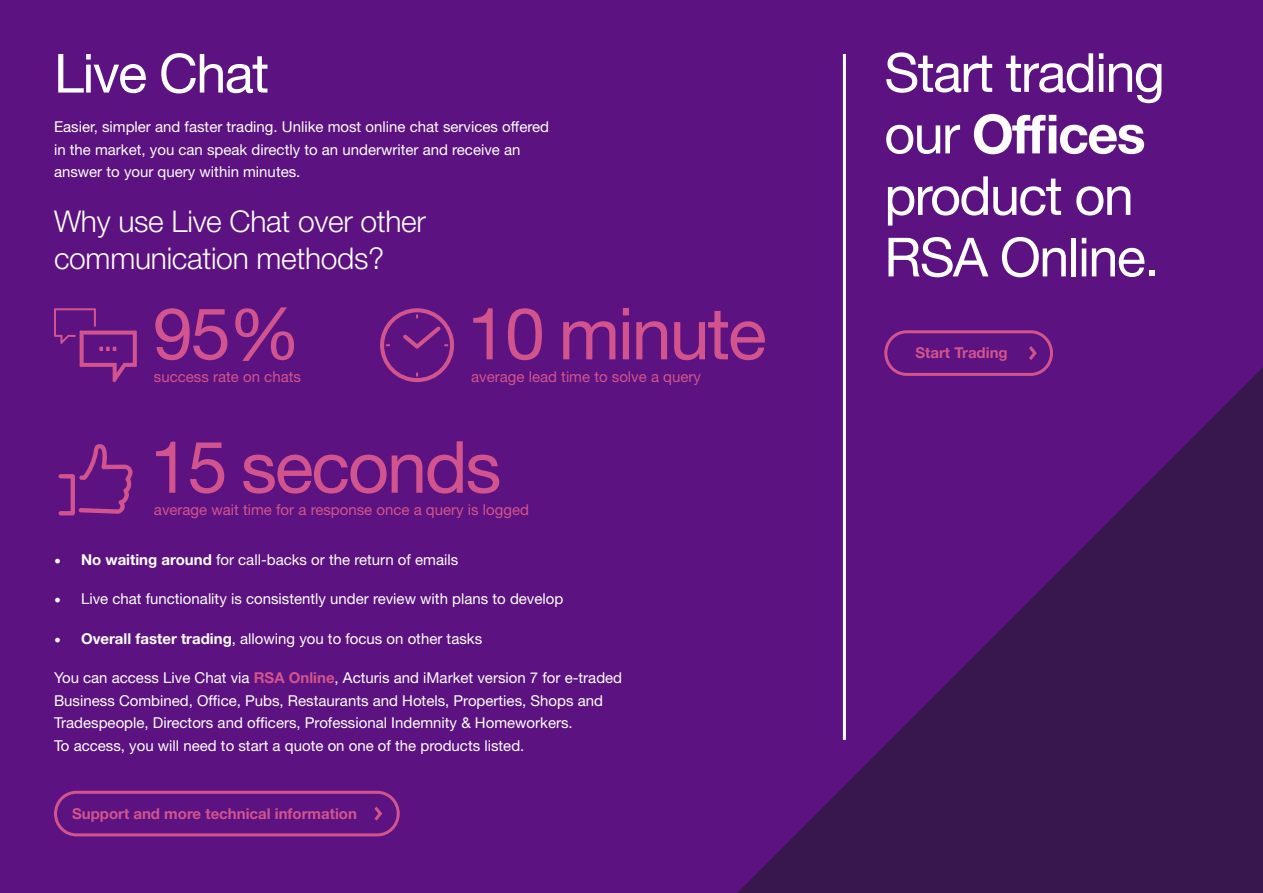
<style>
.page{position:relative;width:1263px;height:893px;background:#5c1280}
.page>*{position:absolute;margin:0;border:0;box-sizing:border-box;transform-origin:0 0}
.t1{font:72px/133.4px "Helvetica Neue LT Pro";letter-spacing:-.03em;color:#d2548e}
.t2{font:54px/61.5px "Helvetica Neue LT Pro";letter-spacing:-.03em;color:#fff}
.t3{font:300 30px/37.5px "Helvetica Neue LT Pro";letter-spacing:-.01em;color:#fff}
.t4{font:15px/22.5px "Helvetica Neue LT Pro";color:#fff}
.t5{font:15px "Helvetica Neue LT Pro";color:#d2548e}
.t6{font:700 15px "Helvetica Neue LT Pro";color:#d2548e}
.s1{font-family:"Minion Pro";font-size:18px}
.s2{font-weight:700}
.s3{font-weight:700;color:#d2548e}
</style>
<div class="page">
<div style="left:884px;top:330px;width:169px;height:46px;border:3px solid #d2548e;border-radius:21px"></div>
<svg style="left:1029px;top:346px;width:8px;height:14px"></svg>
<svg style="left:737px;top:367px;width:526px;height:526px;fill:#38174f"></svg>
<div style="left:54px;top:791px;width:346px;height:45px;border:3px solid #d2548e;border-radius:21px"></div>
<svg style="left:374px;top:806px;width:9px;height:15px"></svg>
<hr style="left:843px;top:54px;width:3px;height:686px;background:#fff">
<svg style="left:54px;top:308px;width:83px;height:74px"></svg>
<svg style="left:380px;top:308px;width:74px;height:74px"></svg>
<svg style="left:59px;top:444px;width:74px;height:71px"></svg>
<h2 class="t2" style="left:54px;top:41px;width:217px">Live Chat</h2>
<p class="t4" style="left:54px;top:115px;width:497px">Easier, simpler and faster trading. Unlike most online chat services offered in the market, you can speak directly to an underwriter and receive an answer to your query within minutes.</p>
<h3 class="t3" style="left:54px;top:201px;width:373px">Why use Live Chat over other communication methods?</h3>
<h1 class="t1" style="left:153px;top:265px;width:149px">95%</h1>
<h1 class="t1" style="left:150px;top:265px;width:618px;text-indent:317px">10 minute<br>15 seconds</h1>
<p class="t5" style="left:154px;top:367px;width:148px">success rate on chats</p>
<p class="t5" style="left:471px;top:367px;width:231px">average lead time to solve a query</p>
<p class="t5" style="left:154px;top:501px;width:377px">average wait time for a response once a query is logged</p>
<p class="t4" style="left:54px;top:548px;width:406px"><span class="s1">•</span> <span class="s2">No waiting around</span> for call-backs or the return of emails</p>
<p class="t4" style="left:54px;top:587px;width:511px"><span class="s1">•</span> Live chat functionality is consistently under review with plans to develop</p>
<p class="t4" style="left:54px;top:627px;width:430px"><span class="s1">•</span> <span class="s2">Overall faster trading</span>, allowing you to focus on other tasks</p>
<p class="t4" style="left:54px;top:666px;width:570px">You can access Live Chat via <span class="s3">RSA Online</span>, Acturis and iMarket version 7 for e-traded Business Combined, Office, Pubs, Restaurants and Hotels, Properties, Shops and Tradespeople, Directors and officers, Professional Indemnity &amp; Homeworkers.<br>To access, you will need to start a quote on one of the products listed.</p>
<p class="t6" style="left:72px;top:804px;width:286px">Support and more technical information</p>
<h2 class="t2" style="left:884px;top:41px;width:282px">Start trading our <span class="s2">Offices </span>product on<br>RSA Online.</h2>
<p class="t6" style="left:915px;top:344px;width:94px">Start Trading</p>
</div>
